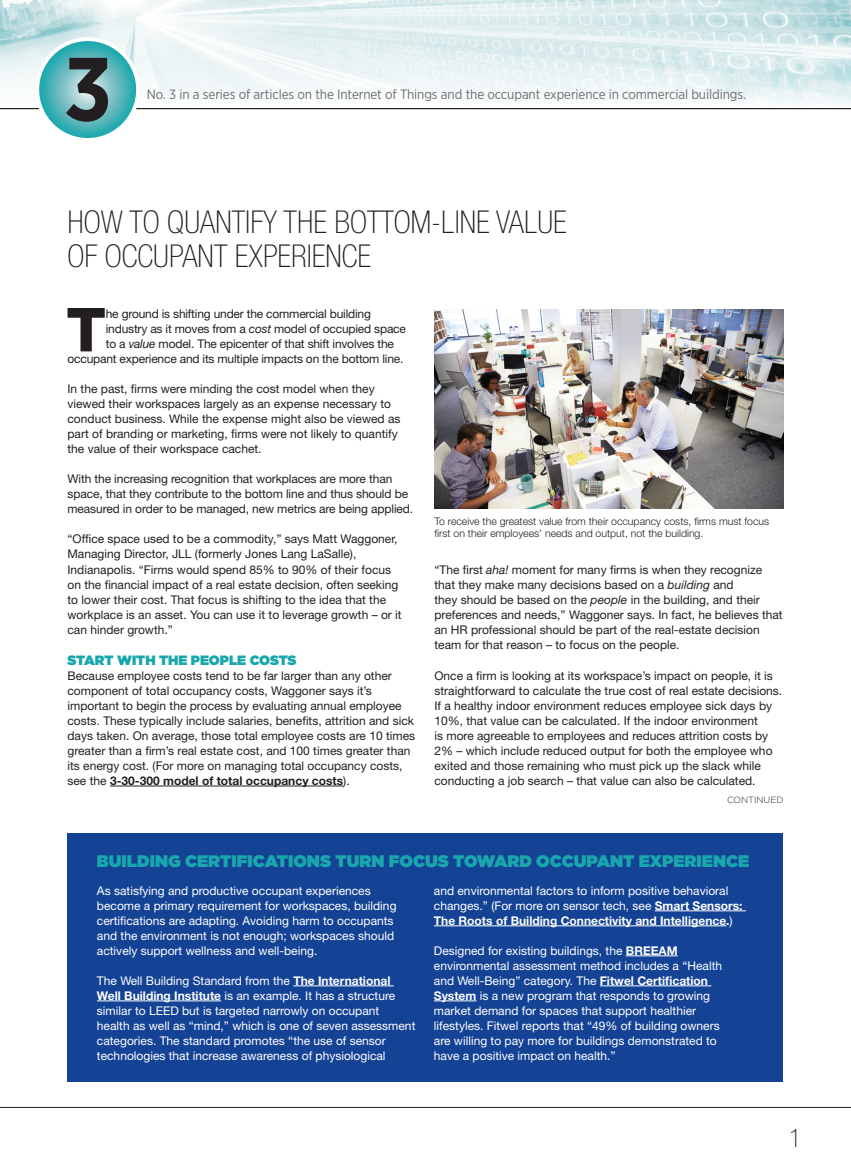
<style>
.page{position:relative;width:851px;height:1175px;background:#fff}
.page>*{position:absolute;margin:0;border:0;box-sizing:border-box;transform-origin:0 0}
.t1{font:700 89.7px "Gotham Narrow";color:#231f20}
.t2{font:800 60.75px "Helvetica Neue LT Std";color:#231f20}
.t3{font:100 condensed 31.5px/34.5px "Helvetica Neue LT Std";color:#231f20}
.t4{font:100 condensed 25.5px "Helvetica Neue LT Std";color:#231f20}
.No_Spacing{font:900 16.8px "Gotham";color:#19a7ad}
.No_Spacing-2{font:13.5px "Gotham Narrow";letter-spacing:-.01em;color:#6c6d70}
.No_Spacing-3{font:900 13.5px "Gotham";color:#19a7ad}
.No_Spacing-4{font:12px/15px "Helvetica Neue LT Std";color:#231f20}
.No_Spacing-5{font:12px/15px "Helvetica Neue LT Std";color:#fff}
.No_Spacing-6{font:300 10.5px/12px "Helvetica Neue LT Std";color:#231f20}
.No_Spacing-7{font:300 9px "Gotham";letter-spacing:-.005em;color:#231f20}
.s1{font-style:italic}
.s2{font-weight:700}
</style>
<div class="page">
<hr style="left:110px;top:785px;width:233px;height:1px;background:#231f20">
<img style="left:0;top:0;width:850px;height:105px">
<hr style="left:0;top:108px;width:850px;height:1px;background:#231f20">
<svg style="left:37px;top:39px;width:101px;height:101px;background:#69bec3"></svg>
<div style="left:35px;top:37px;width:105px;height:105px;border:4px solid #fff;border-radius:50%"></div>
<hr style="left:0;top:1107px;width:850px;height:1px;background:#231f20">
<img style="left:434px;top:310px;width:349px;height:198px">
<div style="left:68px;top:833px;width:715px;height:248px;background:#144396"></div>
<hr style="left:293px;top:985px;width:101px;height:1px;background:#fff">
<hr style="left:97px;top:1000px;width:124px;height:1px;background:#fff">
<hr style="left:654px;top:910px;width:92px;height:1px;background:#fff">
<hr style="left:434px;top:925px;width:292px;height:1px;background:#fff">
<hr style="left:626px;top:955px;width:51px;height:1px;background:#fff">
<hr style="left:599px;top:985px;width:112px;height:1px;background:#fff">
<hr style="left:434px;top:1000px;width:42px;height:1px;background:#fff">
<p class="t1" style="left:64px;top:31px;width:50px">3</p>
<p class="No_Spacing-2" style="left:147px;top:86px;width:600px">No. 3 in a series of articles on the Internet of Things and the occupant experience in commercial buildings.</p>
<p class="t3" style="left:68px;top:204px;width:500px">HOW TO QUANTIFY THE BOTTOM-LINE VALUE<br>OF OCCUPANT EXPERIENCE</p>
<p class="t2" style="left:66px;top:293px;width:41px">T</p>
<p class="No_Spacing-4" style="left:106px;top:306px;width:266px">he ground is shifting under the commercial building</p>
<p class="No_Spacing-4" style="left:106px;top:321px;width:301px">industry as it moves from a <span class="s1">cost</span> model of occupied space</p>
<p class="No_Spacing-4" style="left:106px;top:336px;width:290px">to a <span class="s1">value</span> model. The epicenter of that shift involves the</p>
<p class="No_Spacing-4" style="left:68px;top:351px;width:337px">occupant experience and its multiple impacts on the bottom line.</p>
<p class="No_Spacing-4" style="left:68px;top:381px;width:334px">In the past, firms were minding the cost model when they viewed their workspaces largely as an expense necessary to conduct business. While the expense might also be viewed as part of branding or marketing, firms were not likely to quantify the value of their workspace cachet.</p>
<p class="No_Spacing-4" style="left:68px;top:471px;width:347px">With the increasing recognition that workplaces are more than space, that they contribute to the bottom line and thus should be measured in order to be managed, new metrics are being applied.</p>
<p class="No_Spacing-4" style="left:68px;top:531px;width:336px">“Office space used to be a commodity,” says Matt Waggoner, Managing Director, JLL (formerly Jones Lang LaSalle), Indianapolis. “Firms would spend 85% to 90% of their focus on the financial impact of a real estate decision, often seeking to lower their cost. That focus is shifting to the idea that the workplace is an asset. You can use it to leverage growth – or it can hinder growth.”</p>
<p class="No_Spacing-3" style="left:68px;top:650px;width:230px">START WITH THE PEOPLE COSTS</p>
<p class="No_Spacing-4" style="left:68px;top:668px;width:349px">Because employee costs tend to be far larger than any other component of total occupancy costs, Waggoner says it’s important to begin the process by evaluating annual employee costs. These typically include salaries, benefits, attrition and sick days taken. On average, those total employee costs are 10 times greater than a firm’s real estate cost, and 100 times greater than its energy cost. (For more on managing total occupancy costs, see the <span class="s2">3-30-300 model of total occupancy costs</span>).</p>
<p class="No_Spacing-6" style="left:434px;top:515px;width:336px">To receive the greatest value from their occupancy costs, firms must focus first on their employees’ needs and output, not the building.</p>
<p class="No_Spacing-4" style="left:434px;top:562px;width:350px">“The first <span class="s1">aha!</span> moment for many firms is when they recognize that they make many decisions based on a <span class="s1">building</span> and<br>they should be based on the <span class="s1">people</span> in the building, and their preferences and needs,” Waggoner says. In fact, he believes that an HR professional should be part of the real-estate decision team for that reason – to focus on the people.</p>
<p class="No_Spacing-4" style="left:434px;top:667px;width:349px">Once a firm is looking at its workspace’s impact on people, it is straightforward to calculate the true cost of real estate decisions.<br>If a healthy indoor environment reduces employee sick days by 10%, that value can be calculated. If the indoor environment<br>is more agreeable to employees and reduces attrition costs by 2% – which include reduced output for both the employee who exited and those remaining who must pick up the slack while conducting a job search – that value can also be calculated.</p>
<p class="No_Spacing-7" style="left:727px;top:794px;width:58px">CONTINUED</p>
<p class="No_Spacing" style="left:97px;top:849px;width:654px">BUILDING CERTIFICATIONS TURN FOCUS TOWARD OCCUPANT EXPERIENCE</p>
<p class="No_Spacing-5" style="left:97px;top:882px;width:301px">As satisfying and productive occupant experiences become a primary requirement for workspaces, building certifications are adapting. Avoiding harm to occupants and the environment is not enough; workspaces should actively support wellness and well-being.</p>
<p class="No_Spacing-5" style="left:97px;top:972px;width:320px">The Well Building Standard from the <span class="s2">The International Well Building Institute</span> is an example. It has a structure similar to LEED but is targeted narrowly on occupant<br>health as well as “mind,” which is one of seven assessment categories. The standard promotes “the use of sensor technologies that increase awareness of physiological</p>
<p class="No_Spacing-5" style="left:434px;top:882px;width:310px">and environmental factors to inform positive behavioral changes.” (For more on sensor tech, see <span class="s2">Smart Sensors:<br>The Roots of Building Connectivity and Intelligence.</span>)</p>
<p class="No_Spacing-5" style="left:434px;top:942px;width:290px">Designed for existing buildings, the <span class="s2">BREEAM </span>environmental assessment method includes a “Health and Well-Being” category. The <span class="s2">Fitwel Certification System</span> is a new program that responds to growing market demand for spaces that support healthier lifestyles. Fitwel reports that “49% of building owners are willing to pay more for buildings demonstrated to have a positive impact on health.”</p>
<p class="t4" style="left:789px;top:1123px;width:14px">1</p>
</div>
